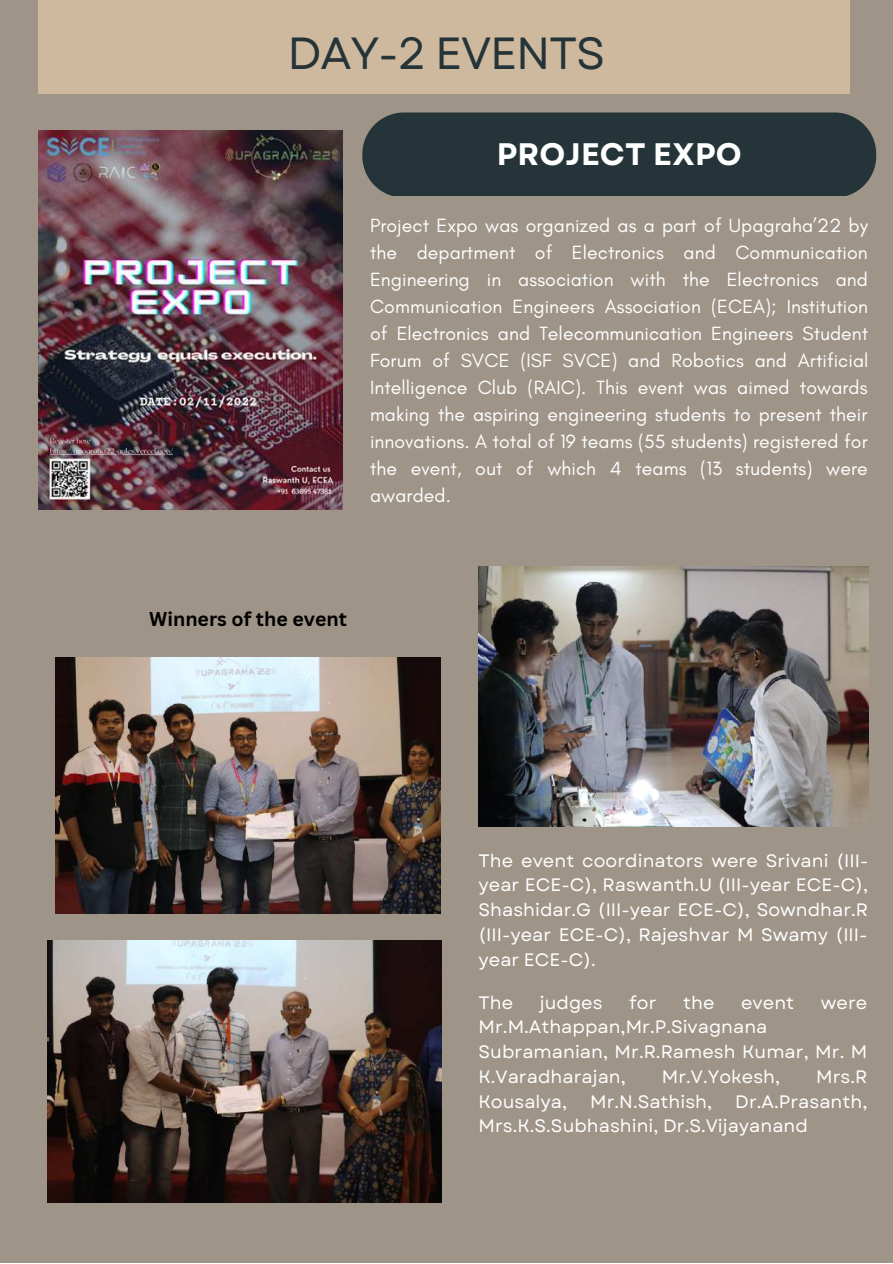
<style>
.page{position:relative;width:893px;height:1264px;background:#fff}
.page>*{position:absolute;margin:0;border:0;box-sizing:border-box;transform-origin:0 0}
.t1{font:45px "Garet";letter-spacing:-.025em;color:#253439}
.t2{font:700 31.05px "Garet";letter-spacing:.005em;color:#fff}
.t3{font:19.5px/27px "Glacial Indifference";letter-spacing:.005em;color:#fff;text-align:justify}
.t4{font:700 19.5px "Canva Sans";color:#000}
.t5{font:18px/24.8px "Garet";letter-spacing:.005em;color:#fff}
</style>
<div class="page">
<div style="left:0;top:0;width:892px;height:1262px;background:#9e9487"></div>
<div style="left:39px;top:0;width:810px;height:94px;background:#ceb99e"></div>
<img style="left:39px;top:131px;width:303px;height:379px">
<img style="left:478px;top:567px;width:390px;height:259px">
<div style="left:362px;top:112px;width:514px;height:84px;background:#253439"></div>
<img style="left:48px;top:940px;width:393px;height:262px">
<img style="left:56px;top:657px;width:384px;height:256px">
<h1 class="t1" style="left:287px;top:21px;width:319px">DAY-2 EVENTS</h1>
<h2 class="t2" style="left:496px;top:132px;width:246px">PROJECT EXPO</h2>
<p class="t3" style="left:370px;top:211px;width:500px">Project Expo was organized as a part of Upagraha’22 by the department of Electronics and Communication Engineering in association with the Electronics and Communication Engineers Association (ECEA); Institution of Electronics and Telecommunication Engineers Student Forum of SVCE (ISF SVCE) and Robotics and Artificial Intelligence Club (RAIC). This event was aimed towards making the aspiring engineering students to present their innovations. A total of 19 teams (55 students) registered for the event, out of which 4 teams (13 students) were awarded.</p>
<p class="t4" style="left:149px;top:605px;width:199px">Winners of the event</p>
<p class="t5" style="left:478px;top:848px;width:391px;text-align:justify">The event coordinators were Srivani (III&shy;year ECE-C), Raswanth.U (III-year ECE-C), Shashidar.G (III-year ECE-C), Sowndhar.R (III-year ECE-C), Rajeshvar M Swamy (III&shy;year ECE-C).</p>
<p class="t5" style="left:478px;top:989px;width:36px">The</p>
<p class="t5" style="left:540px;top:989px;width:64px">judges</p>
<p class="t5" style="left:629px;top:989px;width:29px">for</p>
<p class="t5" style="left:683px;top:989px;width:33px">the</p>
<p class="t5" style="left:741px;top:989px;width:55px">event</p>
<p class="t5" style="left:820px;top:989px;width:48px">were</p>
<p class="t5" style="left:478px;top:1014px;width:390px">Mr.M.Athappan,Mr.P.Sivagnana<br>Subramanian, Mr.R.Ramesh Kumar, Mr. M<br>K.Varadharajan,</p>
<p class="t5" style="left:661px;top:1064px;width:120px">Mr.V.Yokesh,</p>
<p class="t5" style="left:816px;top:1064px;width:53px">Mrs.R</p>
<p class="t5" style="left:478px;top:1088px;width:90px">Kousalya,</p>
<p class="t5" style="left:590px;top:1088px;width:123px">Mr.N.Sathish,</p>
<p class="t5" style="left:478px;top:1088px;width:390px;text-indent:257px">Dr.A.Prasanth,<br>Mrs.K.S.Subhashini, Dr.S.Vijayanand</p>
</div>
